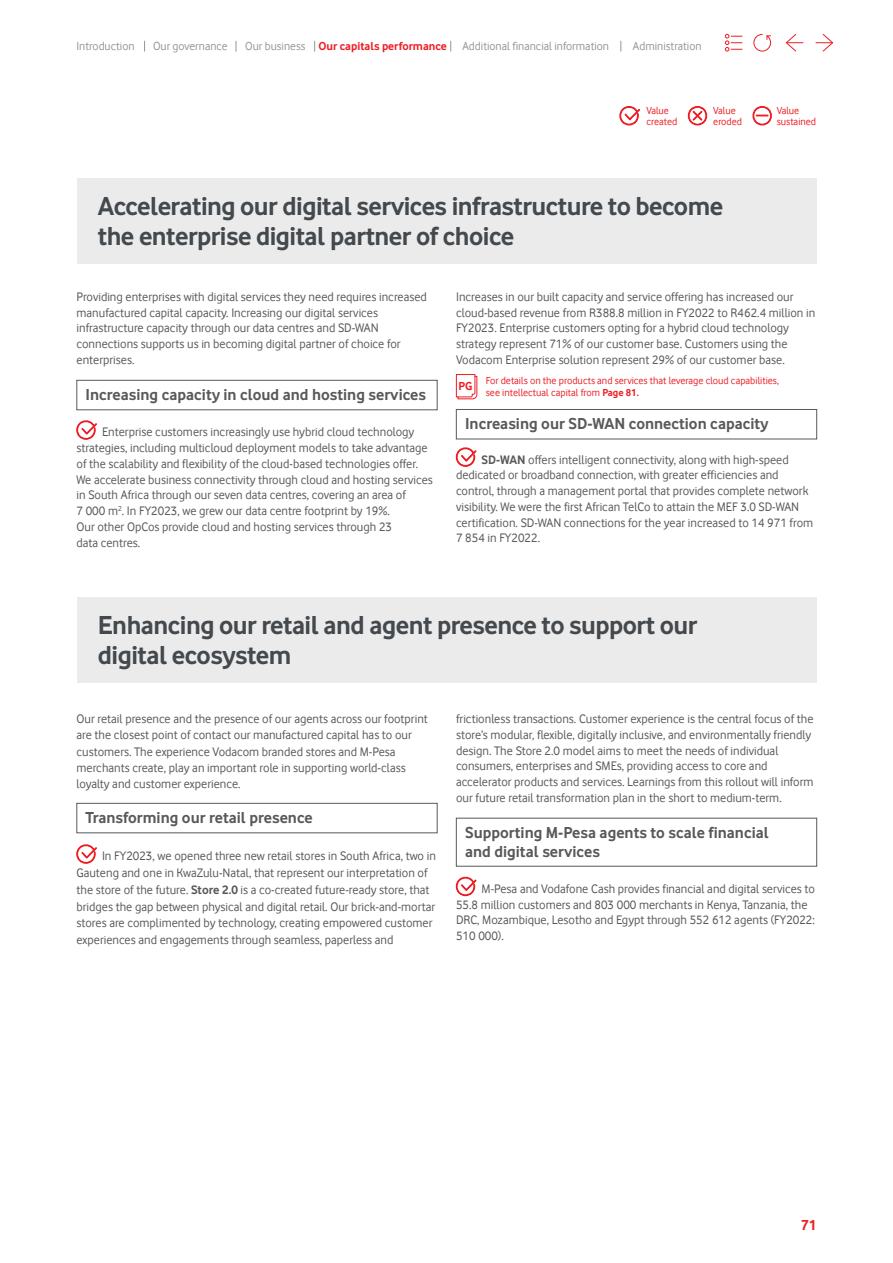
<style>
.page{position:relative;width:893px;height:1263px;background:#fff}
.page>*{position:absolute;margin:0;border:0;box-sizing:border-box;transform-origin:0 0}
.t1{font:700 27px/30px "Vodafone Rg";letter-spacing:-.02em;color:#44494d}
.t2{font:700 16.5px/19.5px "Vodafone Rg";color:#58595b}
.t3{font:700 15px "Vodafone Rg";color:#ed1d24}
.t4{font:12.75px/15.8px "Vodafone Rg";color:#58595b}
.t5{font:12px "Vodafone Rg";color:#939598}
.t6{font:700 12px "Vodafone Rg";color:#ed1d24}
.t7{font:10.5px/10.5px "Vodafone Rg";color:#ed1d24}
.s1{font-weight:400;color:#939598}
.s2{font-weight:700}
</style>
<div class="page">
<svg style="left:619px;top:106px;width:21px;height:19px"></svg>
<svg style="left:752px;top:106px;width:20px;height:19px"></svg>
<svg style="left:687px;top:106px;width:21px;height:19px"></svg>
<div style="left:77px;top:380px;width:360px;height:30px;border:1px solid #58595b"></div>
<svg style="left:76px;top:420px;width:21px;height:20px"></svg>
<div style="left:77px;top:179px;width:739px;height:85px;background:#ebebec"></div>
<div style="left:77px;top:803px;width:360px;height:30px;border:1px solid #58595b"></div>
<svg style="left:76px;top:844px;width:21px;height:20px"></svg>
<div style="left:77px;top:597px;width:739px;height:85px;background:#ebebec"></div>
<svg style="left:456px;top:374px;width:21px;height:25px"></svg>
<div style="left:456px;top:409px;width:361px;height:30px;border:1px solid #58595b"></div>
<svg style="left:455px;top:447px;width:21px;height:20px"></svg>
<div style="left:456px;top:818px;width:361px;height:48px;border:1px solid #58595b"></div>
<svg style="left:455px;top:876px;width:21px;height:20px"></svg>
<svg style="left:785px;top:34px;width:18px;height:18px"></svg>
<svg style="left:725px;top:34px;width:17px;height:17px"></svg>
<svg style="left:816px;top:34px;width:18px;height:18px"></svg>
<svg style="left:753px;top:34px;width:18px;height:18px"></svg>
<p class="t5" style="left:77px;top:40px;width:60px">Introduction</p>
<p class="t5" style="left:153px;top:40px;width:76px">Our governance</p>
<p class="t6" style="left:245px;top:39px;width:203px"><span class="s1">Our business</span> Our capitals performance</p>
<p class="t5" style="left:462px;top:40px;width:148px">Additional financial information</p>
<p class="t5" style="left:633px;top:40px;width:70px">Administration</p>
<p class="t7" style="left:646px;top:105px;width:33px">Value created</p>
<p class="t7" style="left:777px;top:105px;width:41px">Value sustained</p>
<p class="t7" style="left:713px;top:105px;width:30px">Value eroded</p>
<h1 class="t1" style="left:98px;top:191px;width:627px">Accelerating our digital services infrastructure to become the enterprise digital partner of choice</h1>
<p class="t4" style="left:77px;top:289px;width:352px">Providing enterprises with digital services they need requires increased manufactured capital capacity. Increasing our digital services infrastructure capacity through our data centres and SD-WAN connections supports us in becoming digital partner of choice for enterprises.</p>
<p class="t2" style="left:86px;top:385px;width:342px">Increasing capacity in cloud and hosting services</p>
<p class="t4" style="left:77px;top:424px;width:358px;text-indent:26px">Enterprise customers increasingly use hybrid cloud technology strategies, including multicloud deployment models to take advantage of the scalability and flexibility of the cloud-based technologies offer.<br>We accelerate business connectivity through cloud and hosting services in South Africa through our seven data centres, covering an area of<br>7 000 m<sup>2</sup>. In FY2023, we grew our data centre footprint by 19%.<br>Our other OpCos provide cloud and hosting services through 23<br>data centres.</p>
<p class="t4" style="left:456px;top:289px;width:361px">Increases in our built capacity and service offering has increased our cloud-based revenue from R388.8 million in FY2022 to R462.4 million in FY2023. Enterprise customers opting for a hybrid cloud technology strategy represent 71% of our customer base. Customers using the Vodacom Enterprise solution represent 29% of our customer base.</p>
<p class="t6" style="left:458px;top:379px;width:15px">PG</p>
<p class="t7" style="left:486px;top:375px;width:295px;line-height:12px">For details on the products and services that leverage cloud capabilities, see intellectual capital from <span class="s2">Page 81.</span></p>
<p class="t2" style="left:465px;top:414px;width:305px">Increasing our SD-WAN connection capacity</p>
<p class="t4" style="left:456px;top:451px;width:359px;text-indent:26px"><span class="s2">SD-WAN</span> offers intelligent connectivity, along with high-speed dedicated or broadband connection, with greater efficiencies and control, through a management portal that provides complete network visibility. We were the first African TelCo to attain the MEF 3.0 SD-WAN certification. SD-WAN connections for the year increased to 14 971 from 7 854 in FY2022.</p>
<h1 class="t1" style="left:98px;top:610px;width:601px">Enhancing our retail and agent presence to support our digital ecosystem</h1>
<p class="t4" style="left:77px;top:711px;width:353px;line-height:16.2px">Our retail presence and the presence of our agents across our footprint are the closest point of contact our manufactured capital has to our customers. The experience Vodacom branded stores and M-Pesa merchants create, play an important role in supporting world-class loyalty and customer experience.</p>
<p class="t2" style="left:86px;top:808px;width:229px">Transforming our retail presence</p>
<p class="t4" style="left:77px;top:848px;width:361px;line-height:16.6px;text-indent:26px">In FY2023, we opened three new retail stores in South Africa, two in Gauteng and one in KwaZulu-Natal, that represent our interpretation of the store of the future. <span class="s2">Store 2.0</span> is a co-created future-ready store, that bridges the gap between physical and digital retail. Our brick-and-mortar stores are complimented by technology, creating empowered customer experiences and engagements through seamless, paperless and</p>
<p class="t4" style="left:456px;top:711px;width:359px">frictionless transactions. Customer experience is the central focus of the store’s modular, flexible, digitally inclusive, and environmentally friendly design. The Store 2.0 model aims to meet the needs of individual consumers, enterprises and SMEs, providing access to core and accelerator products and services. Learnings from this rollout will inform our future retail transformation plan in the short to medium-term.</p>
<p class="t2" style="left:465px;top:822px;width:305px">Supporting M-Pesa agents to scale financial and digital services</p>
<p class="t4" style="left:456px;top:881px;width:360px;text-indent:26px">M-Pesa and Vodafone Cash provides financial and digital services to 55.8 million customers and 803 000 merchants in Kenya, Tanzania, the DRC, Mozambique, Lesotho and Egypt through 552 612 agents (FY2022:<br>510 000).</p>
<p class="t3" style="left:801px;top:1217px;width:17px">71</p>
</div>
